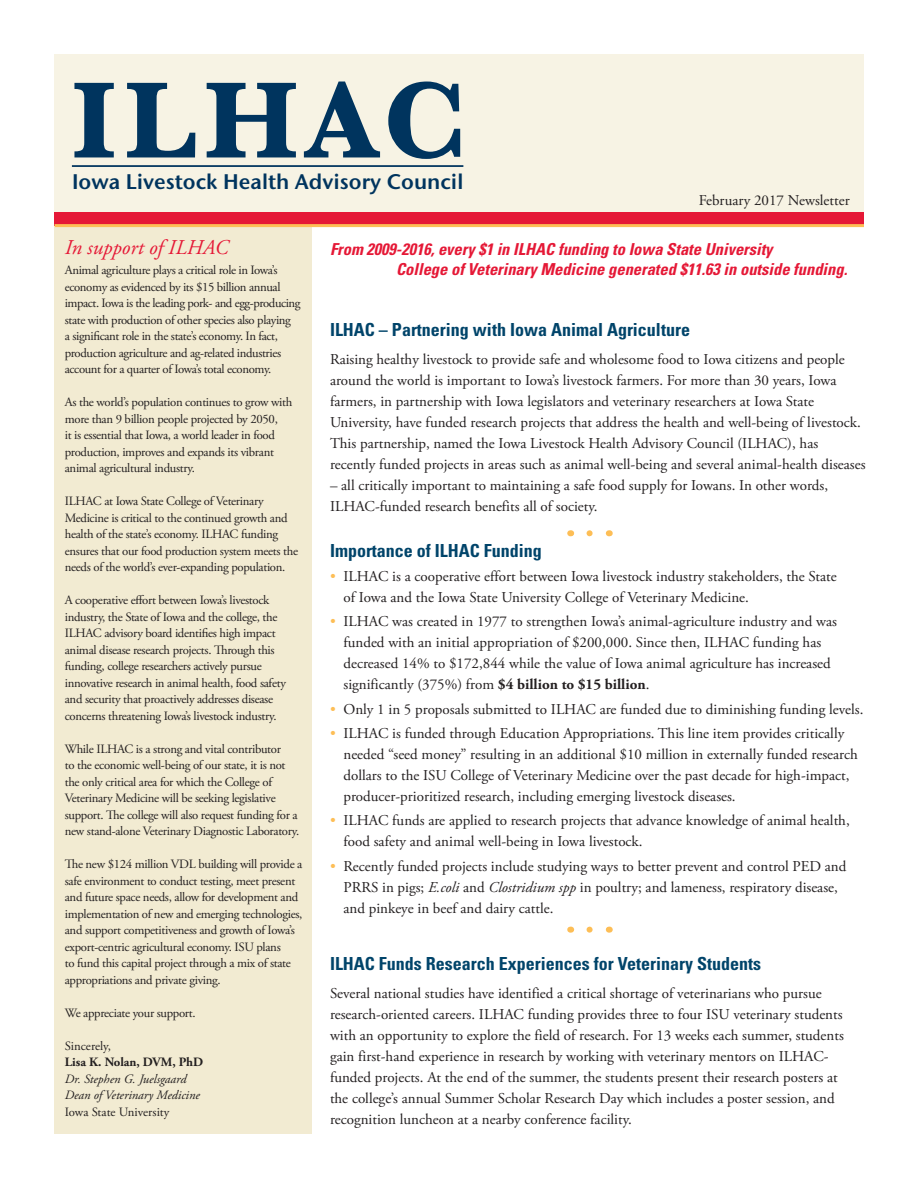
<style>
.page{position:relative;width:918px;height:1188px;background:#fff}
.page>*{position:absolute;margin:0;border:0;box-sizing:border-box;transform-origin:0 0}
.t1{font:700 112.65px "Baskerville";letter-spacing:.065em;color:#00345e}
.t2{font:21.15px "Stone Sans Sem ITCTT Semi";color:#00345e}
.t3{font:italic 21px "Adobe Garamond Pro";color:#e51836}
.t4{font:700 condensed 18px "Univers";color:#00446a}
.Member_Listing{font:italic 700 condensed 16.5px "Univers";color:#e51836}
.Bullet_List{font:15px/21px "Adobe Garamond Pro";color:#231f20}
.t5{font:12.75px/16.5px "Adobe Garamond Pro";letter-spacing:-.025em;color:#231f20}
.t6{font:italic 12.75px/16.5px "Adobe Garamond Pro";color:#231f20}
.t7{font:12.75px "Adobe Garamond Pro";color:#231f20}
.t8{font:700 12.75px "Adobe Garamond Pro";color:#231f20}
.s1{color:#fdbe56}
.s2{font-weight:700}
.s3{font-style:italic}
</style>
<div class="page">
<div style="left:55px;top:227px;width:257px;height:907px;background:#f2ebd2"></div>
<div style="left:54px;top:54px;width:810px;height:158px;background:#f7f3e4"></div>
<hr style="left:72px;top:165px;width:391px;height:2px;background:#00345e">
<div style="left:54px;top:212px;width:810px;height:14px;background:#e51836"></div>
<hr style="left:55px;top:224px;width:809px;height:3px;background:#fdbe56">
<svg style="left:590px;top:530px;width:3px;height:6px"></svg>
<svg style="left:590px;top:927px;width:3px;height:6px"></svg>
<p class="t1" style="left:71px;top:55px;width:398px">ILHAC</p>
<p class="t2" style="left:72px;top:164px;width:393px">Iowa Livestock Health Advisory Council</p>
<p class="Bullet_List" style="left:699px;top:190px;width:152px">February 2017 Newsletter</p>
<p class="t3" style="left:65px;top:235px;width:165px">In support of ILHAC</p>
<p class="t5" style="left:65px;top:262px;width:237px">Animal agriculture plays a critical role in Iowa’s economy as evidenced by its $15 billion annual impact. Iowa is the leading pork- and egg-producing state with production of other species also playing<br>a significant role in the state’s economy. In fact, production agriculture and ag-related industries account for a quarter of Iowa’s total economy.</p>
<p class="t5" style="left:65px;top:394px;width:229px">As the world’s population continues to grow with more than 9 billion people projected by 2050,<br>it is essential that Iowa, a world leader in food production, improves and expands its vibrant animal agricultural industry.</p>
<p class="t5" style="left:65px;top:493px;width:235px">ILHAC at Iowa State College of Veterinary Medicine is critical to the continued growth and health of the state’s economy. ILHAC funding ensures that our food production system meets the needs of the world’s ever-expanding population.</p>
<p class="t5" style="left:65px;top:592px;width:223px">A cooperative effort between Iowa’s livestock industry, the State of Iowa and the college, the ILHAC advisory board identifies high impact animal disease research projects. Through this funding, college researchers actively pursue innovative research in animal health, food safety and security that proactively addresses disease concerns threatening Iowa’s livestock industry.</p>
<p class="t5" style="left:65px;top:741px;width:236px">While ILHAC is a strong and vital contributor<br>to the economic well-being of our state, it is not the only critical area for which the College of Veterinary Medicine will be seeking legislative support. The college will also request funding for a new stand-alone Veterinary Diagnostic Laboratory.</p>
<p class="t5" style="left:65px;top:856px;width:239px">The new $124 million VDL building will provide a safe environment to conduct testing, meet present and future space needs, allow for development and implementation of new and emerging technologies, and support competitiveness and growth of Iowa’s export-centric agricultural economy. ISU plans<br>to fund this capital project through a mix of state appropriations and private giving.</p>
<p class="t5" style="left:65px;top:1005px;width:132px">We appreciate your support.</p>
<p class="t7" style="left:65px;top:1038px;width:48px">Sincerely,</p>
<p class="t8" style="left:65px;top:1055px;width:140px">Lisa K. Nolan, DVM, PhD</p>
<p class="t6" style="left:65px;top:1071px;width:137px">Dr. Stephen G. Juelsgaard<br>Dean of Veterinary Medicine</p>
<p class="t7" style="left:65px;top:1104px;width:106px">Iowa State University</p>
<p class="Member_Listing" style="left:330px;top:239px;width:444px">From 2009-2016, every $1 in ILHAC funding to Iowa State University</p>
<p class="Member_Listing" style="left:396px;top:259px;width:453px">College of Veterinary Medicine generated $11.63 in outside funding.</p>
<p class="t4" style="left:330px;top:318px;width:361px">ILHAC – Partnering with Iowa Animal Agriculture</p>
<p class="Bullet_List" style="left:330px;top:349px;width:537px">Raising healthy livestock to provide safe and wholesome food to Iowa citizens and people around the world is important to Iowa’s livestock farmers. For more than 30 years, Iowa farmers, in partnership with Iowa legislators and veterinary researchers at Iowa State University, have funded research projects that address the health and well-being of livestock.<br>This partnership, named the Iowa Livestock Health Advisory Council (ILHAC), has recently funded projects in areas such as animal well-being and several animal-health diseases</p>
<p class="Bullet_List" style="left:330px;top:475px;width:500px">– all critically important to maintaining a safe food supply for Iowans. In other words,<br>ILHAC-funded research benefits all of society.</p>
<p class="t4" style="left:330px;top:539px;width:213px">Importance of ILHAC Funding</p>
<p class="Bullet_List" style="left:344px;top:566px;width:495px;text-indent:-14px"><span class="s1">•</span> ILHAC is a cooperative effort between Iowa livestock industry stakeholders, the State of Iowa and the Iowa State University College of Veterinary Medicine.</p>
<p class="Bullet_List" style="left:344px;top:612px;width:495px;text-indent:-14px"><span class="s1">•</span> ILHAC was created in 1977 to strengthen Iowa’s animal-agriculture industry and was funded with an initial appropriation of $200,000. Since then, ILHAC funding has decreased 14% to $172,844 while the value of Iowa animal agriculture has increased significantly (375%) from <span class="s2">$4 billion to $15 billion</span>.</p>
<p class="Bullet_List" style="left:330px;top:699px;width:535px"><span class="s1">•</span> Only 1 in 5 proposals submitted to ILHAC are funded due to diminishing funding levels.</p>
<p class="Bullet_List" style="left:344px;top:723px;width:516px;text-indent:-14px"><span class="s1">•</span> ILHAC is funded through Education Appropriations. This line item provides critically needed “seed money” resulting in an additional $10 million in externally funded research dollars to the ISU College of Veterinary Medicine over the past decade for high-impact, producer-prioritized research, including emerging livestock diseases.</p>
<p class="Bullet_List" style="left:344px;top:811px;width:508px;text-indent:-14px"><span class="s1">•</span> ILHAC funds are applied to research projects that advance knowledge of animal health, food safety and animal well-being in Iowa livestock.</p>
<p class="Bullet_List" style="left:344px;top:856px;width:504px;text-indent:-14px"><span class="s1">•</span> Recently funded projects include studying ways to better prevent and control PED and<br>PRRS in pigs; <span class="s3">E.coli</span> and <span class="s3">Clostridium spp</span> in poultry; and lameness, respiratory disease, and pinkeye in beef and dairy cattle.</p>
<p class="t4" style="left:330px;top:953px;width:433px">ILHAC Funds Research Experiences for Veterinary Students</p>
<p class="Bullet_List" style="left:330px;top:983px;width:515px">Several national studies have identified a critical shortage of veterinarians who pursue research-oriented careers. ILHAC funding provides three to four ISU veterinary students with an opportunity to explore the field of research. For 13 weeks each summer, students gain first-hand experience in research by working with veterinary mentors on ILHAC&shy;funded projects. At the end of the summer, the students present their research posters at the college’s annual Summer Scholar Research Day which includes a poster session, and recognition luncheon at a nearby conference facility.</p>
</div>
